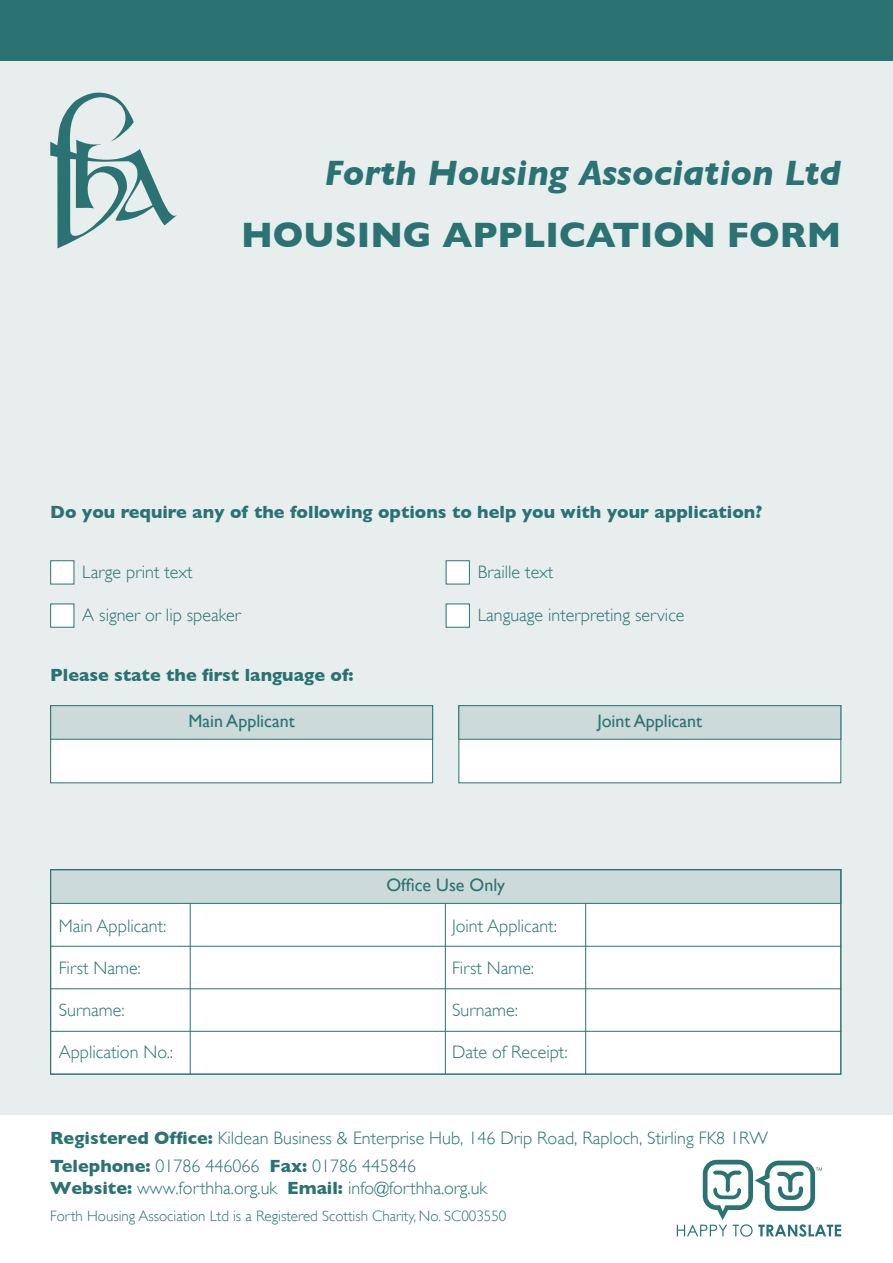
<style>
.page{position:relative;width:893px;height:1263px;background:#fff}
.page>*{position:absolute;margin:0;border:0;box-sizing:border-box;transform-origin:0 0}
.t1{font:italic 700 36px/61.8px "Gill Sans";color:#2a7372;text-align:right}
.t2{font:300 18px/28.8px "Gill Sans";color:#2a7372}
.t3{font:700 18px "Gill Sans";color:#2a7372}
.t4{font:18px "Gill Sans";color:#2a7372}
.t5{font:300 15px "Gill Sans";color:#2a7372}
.s1{font-style:normal}
.s2{font-weight:700}
</style>
<div class="page">
<div style="left:0;top:1px;width:893px;height:1114px;background:#e8eded"></div>
<div style="left:51px;top:870px;width:790px;height:204px;background:#fff"></div>
<div style="left:51px;top:870px;width:790px;height:33px;background:#ccdada"></div>
<div style="left:50px;top:869px;width:791px;height:35px;border:1px solid #2a7372"></div>
<hr style="left:50px;top:946px;width:791px;height:1px;background:#2a7372">
<hr style="left:50px;top:988px;width:791px;height:1px;background:#2a7372">
<hr style="left:50px;top:1031px;width:791px;height:1px;background:#2a7372">
<div style="left:50px;top:869px;width:791px;height:205px;border:1px solid #2a7372"></div>
<hr style="left:190px;top:903px;width:1px;height:171px;background:#2a7372">
<hr style="left:445px;top:903px;width:1px;height:171px;background:#2a7372">
<hr style="left:585px;top:903px;width:1px;height:171px;background:#2a7372">
<div style="left:0;top:0;width:893px;height:60px;background:#2a7372"></div>
<svg style="left:50px;top:92px;width:127px;height:156px"></svg>
<svg style="left:677px;top:1160px;width:164px;height:77px"></svg>
<div style="left:51px;top:561px;width:23px;height:23px;background:#fff"></div>
<div style="left:50px;top:560px;width:24px;height:24px;border:1px solid #2a7372"></div>
<div style="left:446px;top:561px;width:23px;height:23px;background:#fff"></div>
<div style="left:446px;top:560px;width:24px;height:24px;border:1px solid #2a7372"></div>
<div style="left:51px;top:604px;width:23px;height:23px;background:#fff"></div>
<div style="left:50px;top:603px;width:24px;height:25px;border:1px solid #2a7372"></div>
<div style="left:446px;top:604px;width:23px;height:23px;background:#fff"></div>
<div style="left:446px;top:603px;width:24px;height:25px;border:1px solid #2a7372"></div>
<div style="left:51px;top:706px;width:382px;height:77px;background:#fff"></div>
<div style="left:51px;top:706px;width:382px;height:33px;background:#ccdada"></div>
<div style="left:50px;top:705px;width:383px;height:35px;border:1px solid #2a7372"></div>
<div style="left:459px;top:706px;width:382px;height:77px;background:#fff"></div>
<div style="left:459px;top:706px;width:382px;height:33px;background:#ccdada"></div>
<div style="left:458px;top:705px;width:383px;height:35px;border:1px solid #2a7372"></div>
<p class="t1" style="left:241px;top:142px;width:602px">Forth Housing Association Ltd<br><span class="s1">HOUSING APPLICATION FORM</span></p>
<p class="t3" style="left:50px;top:501px;width:713px">Do you require any of the following options to help you with your application?</p>
<p class="t2" style="left:82px;top:558px;width:112px">Large print text</p>
<p class="t2" style="left:478px;top:558px;width:77px">Braille text</p>
<p class="t2" style="left:82px;top:601px;width:160px">A signer or lip speaker</p>
<p class="t2" style="left:478px;top:601px;width:208px">Language interpreting service</p>
<p class="t3" style="left:50px;top:665px;width:305px">Please state the first language of:</p>
<p class="t4" style="left:188px;top:710px;width:108px">Main Applicant</p>
<p class="t4" style="left:597px;top:710px;width:106px">Joint Applicant</p>
<p class="t4" style="left:386px;top:874px;width:120px">Office Use Only</p>
<p class="t2" style="left:59px;top:912px;width:109px">Main Applicant:</p>
<p class="t2" style="left:452px;top:912px;width:106px">Joint Applicant:</p>
<p class="t2" style="left:59px;top:954px;width:84px">First Name:</p>
<p class="t2" style="left:452px;top:954px;width:84px">First Name:</p>
<p class="t2" style="left:59px;top:996px;width:67px">Surname:</p>
<p class="t2" style="left:452px;top:996px;width:67px">Surname:</p>
<p class="t2" style="left:59px;top:1038px;width:116px">Application No.:</p>
<p class="t2" style="left:452px;top:1038px;width:117px">Date of Receipt:</p>
<p class="t2" style="left:50px;top:1122px;width:719px"><span class="s2">Registered Office:</span> Kildean Business &amp; Enterprise Hub, 146 Drip Road, Raploch, Stirling FK8 1RW<br><span class="s2">Telephone:</span> 01786 446066 <span class="s2">Fax:</span> 01786 445846</p>
<p class="t2" style="left:50px;top:1173px;width:439px"><span class="s2">Website:</span> www.forthha.org.uk <span class="s2">Email:</span> info@forthha.org.uk</p>
<p class="t5" style="left:50px;top:1207px;width:458px">Forth Housing Association Ltd is a Registered Scottish Charity, No. SC003550</p>
</div>
